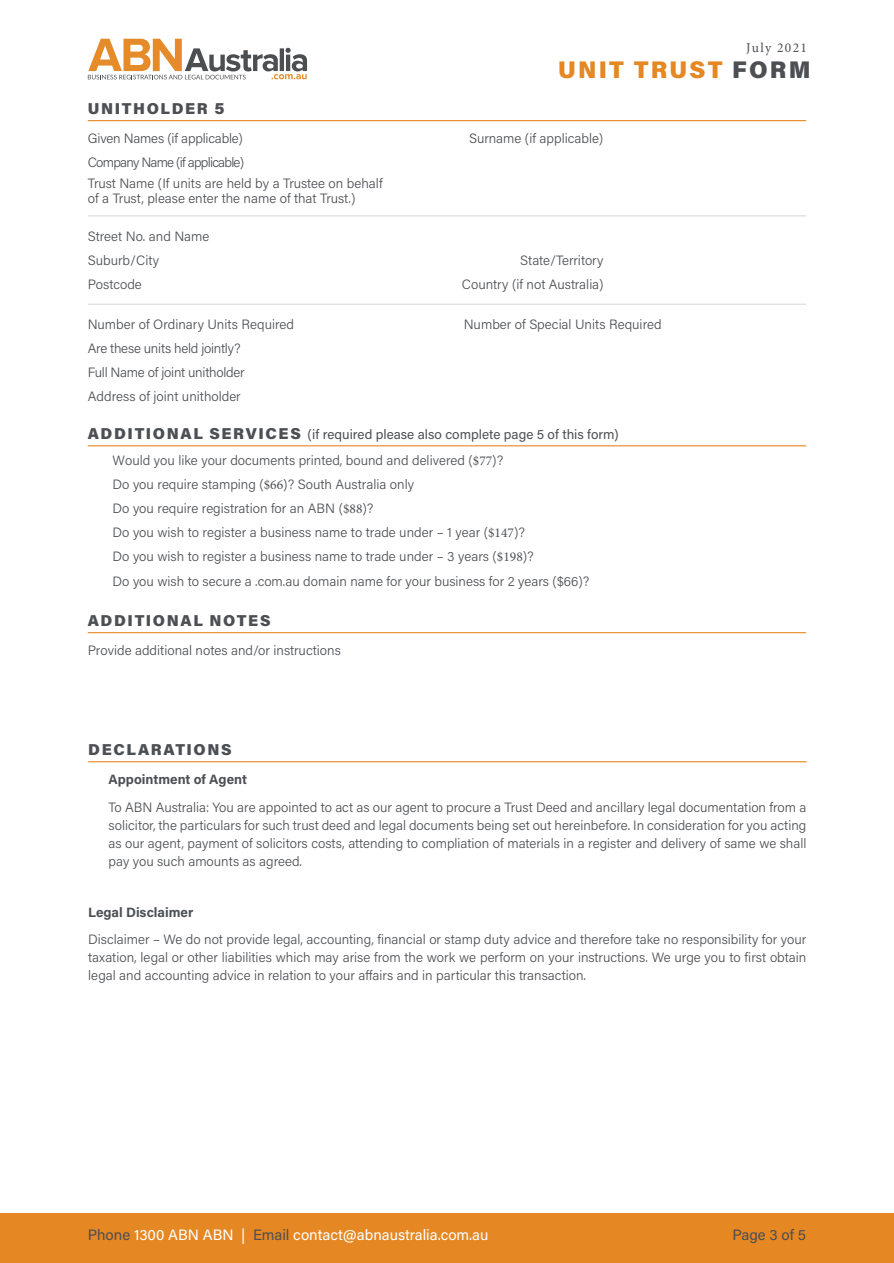
<style>
.page{position:relative;width:894px;height:1263px;background:#fff}
.page>*{position:absolute;margin:0;border:0;box-sizing:border-box;transform-origin:0 0}
.t1{font:900 24px "Acumin Pro";letter-spacing:.09em;color:#e58723}
.t2{font:900 15.75px "Acumin Pro";letter-spacing:.1em;color:#4c4f53}
.t3{font:15px "Acumin Pro";color:#fff}
.t4{font:15px "Acumin Pro";color:#4c4f53}
.t5{font:300 13.5px/18px "Acumin Pro";color:#4c4f53}
.t6{font:300 13.5px/24px "Acumin Pro";letter-spacing:-.02em;color:#4c4f53}
.t7{font:700 13.5px "Acumin Pro";color:#4c4f53}
.t8{font:300 13.5px "Acumin Pro";letter-spacing:-.055em;color:#4c4f53}
.t9{font:13.5px "Minion Pro";letter-spacing:.1em;color:#4c4f53}
.s1{color:#4c4f53}
.s2{font-weight:900;font-size:15.75px}
.s3{font-weight:400}
.s4{font-family:"Minion Pro";font-weight:400}
</style>
<div class="page">
<div style="left:0;top:1213px;width:893px;height:50px;background:#e58723"></div>
<svg style="left:88px;top:39px;width:219px;height:40px"></svg>
<hr style="left:88px;top:120px;width:717px;height:1px;background:#e58723">
<hr style="left:88px;top:445px;width:717px;height:1px;background:#e58723">
<hr style="left:88px;top:632px;width:717px;height:1px;background:#e58723">
<hr style="left:88px;top:761px;width:718px;height:1px;background:#e58723">
<hr style="left:88px;top:304px;width:717px;height:1px;background:#4c4f53">
<hr style="left:88px;top:215px;width:717px;height:1px;background:#4c4f53">
<p class="t2" style="left:88px;top:97px;width:138px">UNITHOLDER 5</p>
<p class="t9" style="left:745px;top:39px;width:63px">July 2021</p>
<h1 class="t1" style="left:558px;top:53px;width:254px">UNIT TRUST <span class="s1">FORM</span></h1>
<p class="t5" style="left:88px;top:129px;width:156px">Given Names (if applicable)</p>
<p class="t5" style="left:469px;top:129px;width:136px">Surname (if applicable)</p>
<p class="t8" style="left:88px;top:153px;width:158px">Company Name (if applicable)</p>
<p class="t5" style="left:88px;top:176px;width:296px;line-height:14.9px">Trust Name (If units are held by a Trustee on behalf of a Trust, please enter the name of that Trust.)</p>
<p class="t5" style="left:88px;top:227px;width:123px">Street No. and Name</p>
<p class="t5" style="left:88px;top:251px;width:73px">Suburb/City</p>
<p class="t5" style="left:88px;top:275px;width:56px">Postcode</p>
<p class="t5" style="left:88px;top:315px;width:208px">Number of Ordinary Units Required</p>
<p class="t6" style="left:88px;top:336px;width:158px">Are these units held jointly?<br>Full Name of joint unitholder<br>Address of joint unitholder</p>
<p class="t5" style="left:520px;top:251px;width:85px">State/Territory</p>
<p class="t5" style="left:462px;top:275px;width:143px">Country (if not Australia)</p>
<p class="t5" style="left:463px;top:315px;width:199px">Number of Special Units Required</p>
<p class="t5" style="left:113px;top:421px;width:507px;line-height:26.1px;text-indent:-25px"><span class="s2">ADDITIONAL SERVICES</span> <span class="s3">(if required please also complete page 5 of this form)<br></span>Would you like your documents printed, bound and delivered (<span class="s4">$77</span>)?</p>
<p class="t5" style="left:113px;top:472px;width:478px;line-height:24px">Do you require stamping (<span class="s4">$66</span>)? South Australia only<br>Do you require registration for an ABN (<span class="s4">$88</span>)?<br>Do you wish to register a business name to trade under – 1 year (<span class="s4">$147</span>)?<br>Do you wish to register a business name to trade under – 3 years (<span class="s4">$198</span>)?<br>Do you wish to secure a .com.au domain name for your business for 2 years ($66)?</p>
<p class="t2" style="left:88px;top:609px;width:184px">ADDITIONAL NOTES</p>
<p class="t5" style="left:88px;top:641px;width:254px">Provide additional notes and/or instructions</p>
<p class="t2" style="left:88px;top:738px;width:145px">DECLARATIONS</p>
<p class="t7" style="left:108px;top:770px;width:140px">Appointment of Agent</p>
<p class="t5" style="left:108px;top:798px;width:699px;text-align:justify">To ABN Australia: You are appointed to act as our agent to procure a Trust Deed and ancillary legal documentation from a solicitor, the particulars for such trust deed and legal documents being set out hereinbefore. In consideration for you acting as our agent, payment of solicitors costs, attending to compliation of materials in a register and delivery of same we shall pay you such amounts as agreed.</p>
<p class="t7" style="left:88px;top:903px;width:107px">Legal Disclaimer</p>
<p class="t5" style="left:88px;top:930px;width:719px;text-align:justify">Disclaimer – We do not provide legal, accounting, financial or stamp duty advice and therefore take no responsibility for your taxation, legal or other liabilities which may arise from the work we perform on your instructions. We urge you to first obtain legal and accounting advice in relation to your affairs and in particular this transaction.</p>
<p class="t3" style="left:88px;top:1224px;width:402px"><span class="s1">Phone</span> 1300 ABN ABN | <span class="s1">Email</span> contact@abnaustralia.com.au</p>
<p class="t4" style="left:732px;top:1224px;width:75px">Page 3 of 5</p>
</div>
